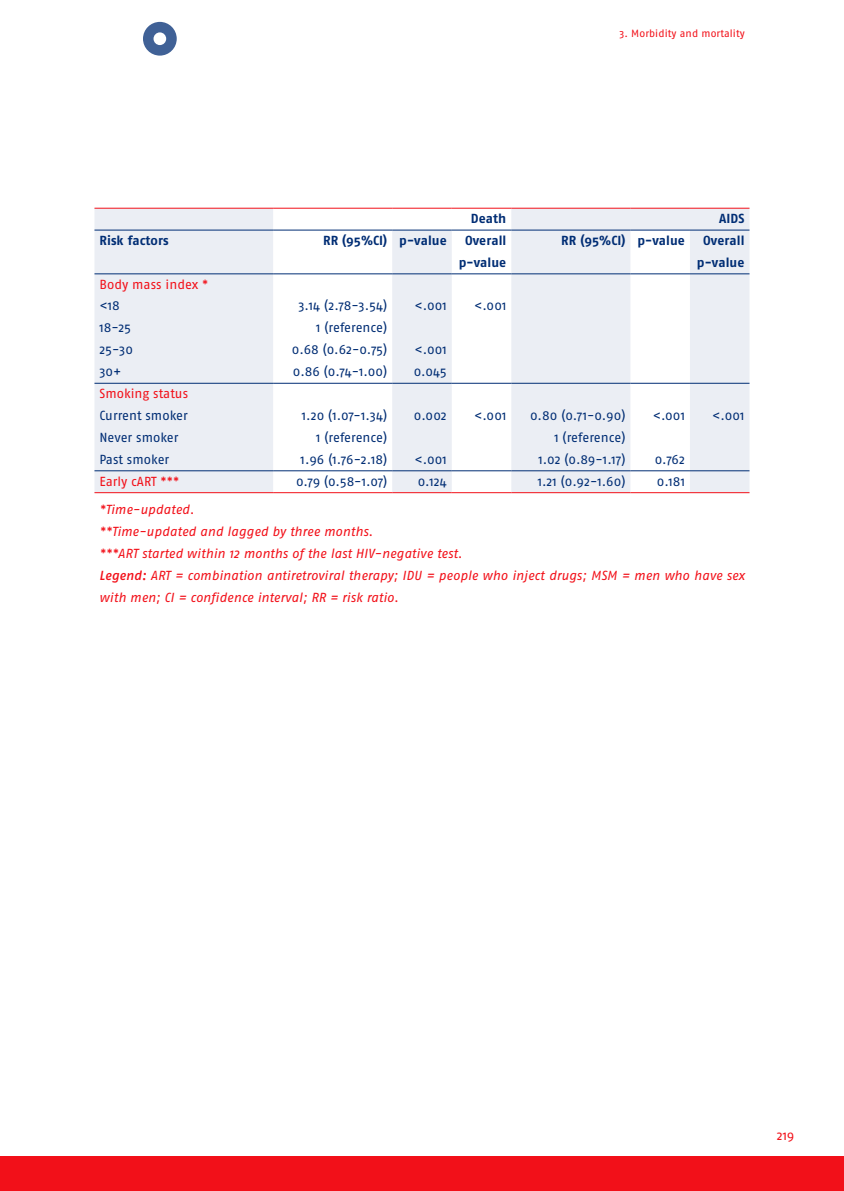
<style>
.page{position:relative;width:844px;height:1191px;background:#fff}
.page>*{position:absolute;margin:0;border:0;box-sizing:border-box;transform-origin:0 0}
.t1{font:13.12px "Fago No";color:#002d74}
.t2{font:italic 13.12px/21.9px "Fago No";color:#f21019}
.t3{font:700 13.12px/21.9px "Fago No";letter-spacing:.005em;color:#002d74;text-align:center}
.t4{font:13.12px "Fago No";color:#f21019}
.t5{font:10.5px "Fago No";letter-spacing:.01em;color:#f21019}
.s1{font-weight:500}
</style>
<div class="page">
<div style="left:0;top:1156px;width:843px;height:35px;background:#f21019"></div>
<svg style="left:94px;top:209px;width:655px;height:283px;fill:#ebeef4"></svg>
<hr style="left:94px;top:230px;width:179px;height:1px;background:#002d74">
<hr style="left:273px;top:230px;width:119px;height:1px;background:#002d74">
<hr style="left:392px;top:230px;width:59px;height:1px;background:#002d74">
<hr style="left:451px;top:230px;width:60px;height:1px;background:#002d74">
<hr style="left:511px;top:230px;width:119px;height:1px;background:#002d74">
<hr style="left:630px;top:230px;width:59px;height:1px;background:#002d74">
<hr style="left:689px;top:230px;width:60px;height:1px;background:#002d74">
<hr style="left:94px;top:273px;width:179px;height:1px;background:#002d74">
<hr style="left:273px;top:273px;width:119px;height:1px;background:#002d74">
<hr style="left:392px;top:273px;width:59px;height:1px;background:#002d74">
<hr style="left:451px;top:273px;width:60px;height:1px;background:#002d74">
<hr style="left:511px;top:273px;width:119px;height:1px;background:#002d74">
<hr style="left:630px;top:273px;width:59px;height:1px;background:#002d74">
<hr style="left:689px;top:273px;width:60px;height:1px;background:#002d74">
<hr style="left:94px;top:383px;width:179px;height:1px;background:#002d74">
<hr style="left:273px;top:383px;width:119px;height:1px;background:#002d74">
<hr style="left:392px;top:383px;width:59px;height:1px;background:#002d74">
<hr style="left:451px;top:383px;width:60px;height:1px;background:#002d74">
<hr style="left:511px;top:383px;width:119px;height:1px;background:#002d74">
<hr style="left:630px;top:383px;width:59px;height:1px;background:#002d74">
<hr style="left:689px;top:383px;width:60px;height:1px;background:#002d74">
<hr style="left:94px;top:470px;width:179px;height:1px;background:#002d74">
<hr style="left:273px;top:470px;width:119px;height:1px;background:#002d74">
<hr style="left:392px;top:470px;width:59px;height:1px;background:#002d74">
<hr style="left:451px;top:470px;width:60px;height:1px;background:#002d74">
<hr style="left:511px;top:470px;width:119px;height:1px;background:#002d74">
<hr style="left:630px;top:470px;width:59px;height:1px;background:#002d74">
<hr style="left:689px;top:470px;width:60px;height:1px;background:#002d74">
<hr style="left:94px;top:208px;width:179px;height:1px;background:#f21019">
<hr style="left:273px;top:208px;width:119px;height:1px;background:#f21019">
<hr style="left:392px;top:208px;width:59px;height:1px;background:#f21019">
<hr style="left:451px;top:208px;width:60px;height:1px;background:#f21019">
<hr style="left:511px;top:208px;width:119px;height:1px;background:#f21019">
<hr style="left:630px;top:208px;width:59px;height:1px;background:#f21019">
<hr style="left:689px;top:208px;width:60px;height:1px;background:#f21019">
<hr style="left:94px;top:492px;width:179px;height:1px;background:#f21019">
<hr style="left:273px;top:492px;width:119px;height:1px;background:#f21019">
<hr style="left:392px;top:492px;width:59px;height:1px;background:#f21019">
<hr style="left:451px;top:492px;width:60px;height:1px;background:#f21019">
<hr style="left:511px;top:492px;width:119px;height:1px;background:#f21019">
<hr style="left:630px;top:492px;width:59px;height:1px;background:#f21019">
<hr style="left:689px;top:492px;width:60px;height:1px;background:#f21019">
<svg style="left:143px;top:22px;width:34px;height:34px"></svg>
<p class="t5" style="left:619px;top:28px;width:127px">3. Morbidity and mortality</p>
<p class="t3" style="left:471px;top:207px;width:37px">Death</p>
<p class="t3" style="left:719px;top:207px;width:27px">AIDS</p>
<p class="t3" style="left:99px;top:229px;width:71px">Risk factors</p>
<p class="t3" style="left:323px;top:229px;width:125px">RR (95%CI) p-value</p>
<p class="t3" style="left:458px;top:229px;width:49px">Overall p-value</p>
<p class="t3" style="left:561px;top:229px;width:125px">RR (95%CI) p-value</p>
<p class="t3" style="left:696px;top:229px;width:49px">Overall p-value</p>
<p class="t4" style="left:99px;top:276px;width:110px">Body mass index *</p>
<p class="t1" style="left:99px;top:298px;width:22px">&lt;18</p>
<p class="t1" style="left:298px;top:298px;width:90px">3.14 (2.78-3.54)</p>
<p class="t1" style="left:414px;top:298px;width:34px">&lt;.001</p>
<p class="t1" style="left:474px;top:298px;width:34px">&lt;.001</p>
<p class="t1" style="left:99px;top:320px;width:33px">18-25</p>
<p class="t1" style="left:316px;top:320px;width:73px">1 (reference)</p>
<p class="t1" style="left:99px;top:342px;width:35px">25-30</p>
<p class="t1" style="left:292px;top:342px;width:97px">0.68 (0.62-0.75)</p>
<p class="t1" style="left:414px;top:342px;width:34px">&lt;.001</p>
<p class="t1" style="left:99px;top:364px;width:24px">30+</p>
<p class="t1" style="left:293px;top:364px;width:96px">0.86 (0.74-1.00)</p>
<p class="t1" style="left:414px;top:364px;width:34px">0.045</p>
<p class="t4" style="left:99px;top:386px;width:90px">Smoking status</p>
<p class="t1" style="left:99px;top:408px;width:90px">Current smoker</p>
<p class="t1" style="left:302px;top:408px;width:87px">1.20 (1.07-1.34)</p>
<p class="t1" style="left:414px;top:408px;width:34px">0.002</p>
<p class="t1" style="left:474px;top:408px;width:34px">&lt;.001</p>
<p class="t1" style="left:530px;top:408px;width:97px">0.80 (0.71-0.90)</p>
<p class="t1" style="left:652px;top:408px;width:34px">&lt;.001</p>
<p class="t1" style="left:712px;top:408px;width:34px">&lt;.001</p>
<p class="t1" style="left:99px;top:430px;width:81px">Never smoker</p>
<p class="t1" style="left:316px;top:430px;width:73px">1 (reference)</p>
<p class="t1" style="left:554px;top:430px;width:73px">1 (reference)</p>
<p class="t1" style="left:99px;top:451px;width:71px">Past smoker</p>
<p class="t1" style="left:300px;top:451px;width:88px">1.96 (1.76-2.18)</p>
<p class="t1" style="left:414px;top:451px;width:34px">&lt;.001</p>
<p class="t1" style="left:538px;top:451px;width:88px">1.02 (0.89-1.17)</p>
<p class="t1" style="left:654px;top:451px;width:32px">0.762</p>
<p class="t4" style="left:99px;top:473px;width:81px">Early cART ***</p>
<p class="t1" style="left:296px;top:473px;width:93px">0.79 (0.58-1.07)</p>
<p class="t1" style="left:417px;top:473px;width:31px">0.124</p>
<p class="t1" style="left:537px;top:473px;width:89px">1.21 (0.92-1.60)</p>
<p class="t1" style="left:656px;top:473px;width:30px">0.181</p>
<p class="t2" style="left:99px;top:498px;width:647px">*Time-updated.<br>**Time-updated and lagged by three months.<br>***ART started within 12 months of the last HIV-negative test.<br><span class="s1">Legend:</span> ART = combination antiretroviral therapy; IDU = people who inject drugs; MSM = men who have sex with men; CI = confidence interval; RR = risk ratio.</p>
<p class="t4" style="left:776px;top:1128px;width:19px">219</p>
</div>
